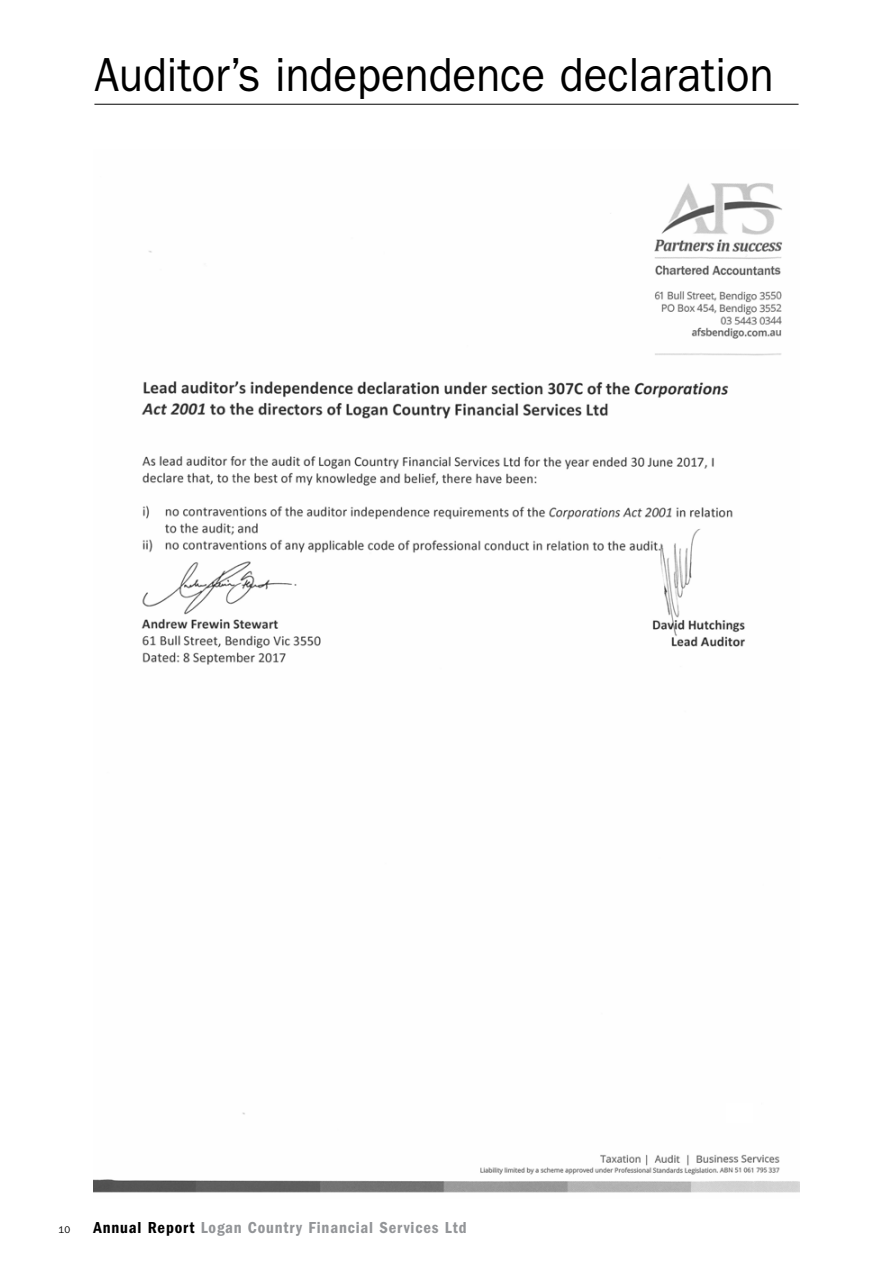
<style>
.page{position:relative;width:893px;height:1263px;background:#fff}
.page>*{position:absolute;margin:0;border:0;box-sizing:border-box;transform-origin:0 0}
.t1{font:48px "Franklin Gothic";color:#000;scale:.92 1}
.t2{font:600 condensed 16.5px "Franklin Gothic";letter-spacing:.05em;color:#939598}
.t3{font:9.75px "Franklin Gothic";color:#000}
.s1{color:#000}
</style>
<div class="page">
<hr style="left:94px;top:104px;width:704px;height:1px;background:#000">
<img style="left:94px;top:183px;width:705px;height:1010px">
<div style="left:726px;top:1103px;width:27px;height:20px;background:#fff"></div>
<h1 class="t1" style="left:94px;top:47px;width:740px">Auditor’s independence declaration</h1>
<p class="t3" style="left:59px;top:1224px;width:13px">10</p>
<p class="t2" style="left:94px;top:1218px;width:375px"><span class="s1">Annual Report</span> Logan Country Financial Services Ltd</p>
</div>
